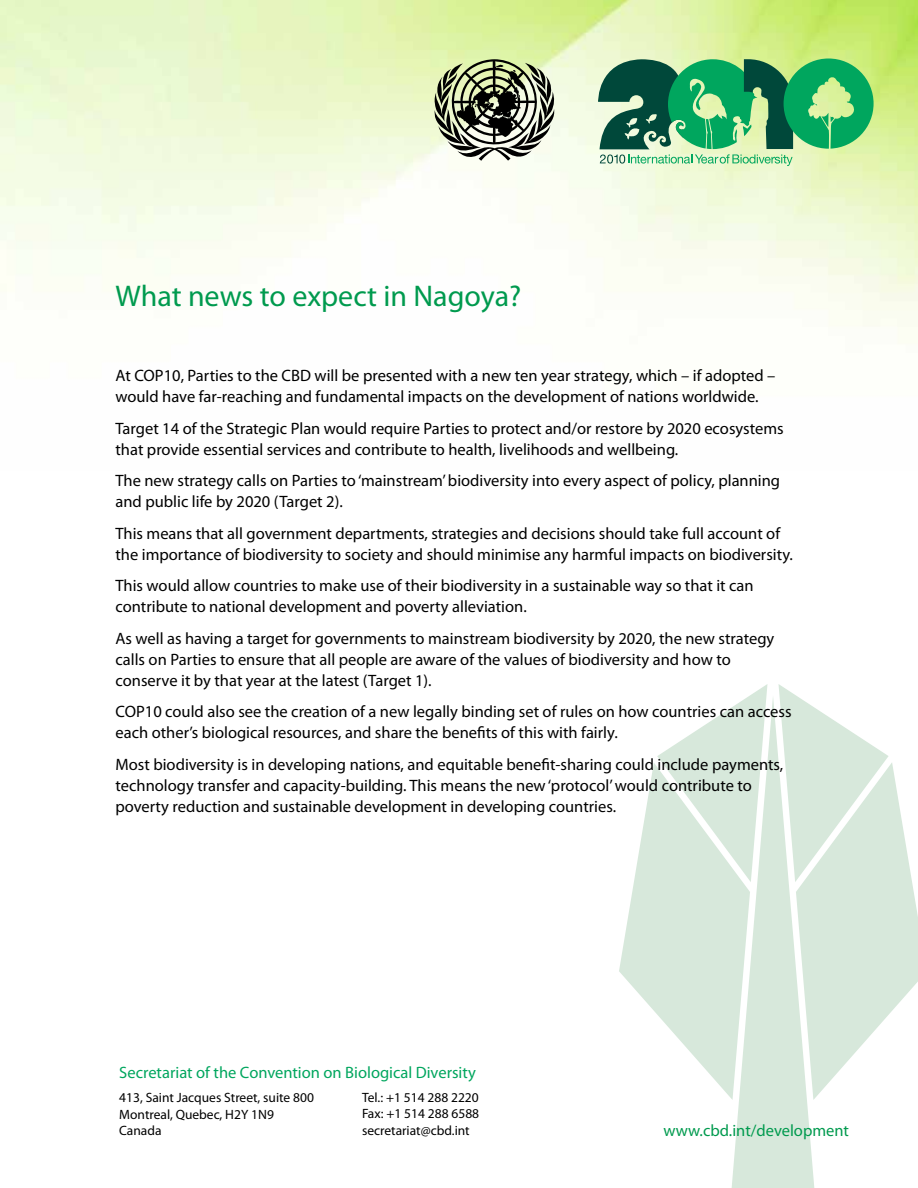
<style>
.page{position:relative;width:918px;height:1188px;background:#fff}
.page>*{position:absolute;margin:0;border:0;box-sizing:border-box;transform-origin:0 0}
.t1{font:30px "Myriad Pro";color:#009a4e}
.t2{font:16.5px/21px "Myriad Pro";color:#000}
.t3{font:16.5px "Myriad Pro";color:#00a65e}
.t4{font:16.5px "Myriad Pro";color:#009a4e}
.t5{font:13.5px/16.5px "Myriad Pro";color:#000}
</style>
<div class="page">
<svg style="left:619px;top:684px;width:299px;height:504px;fill:#d7e8db"></svg>
<img style="left:0;top:0;width:918px;height:344px">
<svg style="left:597px;top:59px;width:277px;height:107px;background:#5bae79"></svg>
<svg style="left:434px;top:59px;width:121px;height:102px;background:#8b917d"></svg>
<h1 class="t1" style="left:116px;top:278px;width:407px">What news to expect in Nagoya?</h1>
<p class="t2" style="left:116px;top:365px;width:662px">At COP10, Parties to the CBD will be presented with a new ten year strategy, which – if adopted – would have far-reaching and fundamental impacts on the development of nations worldwide.</p>
<p class="t2" style="left:116px;top:418px;width:670px">Target 14 of the Strategic Plan would require Parties to protect and/or restore by 2020 ecosystems that provide essential services and contribute to health, livelihoods and wellbeing.</p>
<p class="t2" style="left:116px;top:470px;width:666px">The new strategy calls on Parties to ‘mainstream’ biodiversity into every aspect of policy, planning and public life by 2020 (Target 2).</p>
<p class="t2" style="left:116px;top:523px;width:679px">This means that all government departments, strategies and decisions should take full account of the importance of biodiversity to society and should minimise any harmful impacts on biodiversity.</p>
<p class="t2" style="left:116px;top:575px;width:640px">This would allow countries to make use of their biodiversity in a sustainable way so that it can contribute to national development and poverty alleviation.</p>
<p class="t2" style="left:116px;top:628px;width:660px">As well as having a target for governments to mainstream biodiversity by 2020, the new strategy calls on Parties to ensure that all people are aware of the values of biodiversity and how to conserve it by that year at the latest (Target 1).</p>
<p class="t2" style="left:116px;top:701px;width:678px">COP10 could also see the creation of a new legally binding set of rules on how countries can access each other’s biological resources, and share the benefits of this with fairly.</p>
<p class="t2" style="left:116px;top:754px;width:669px">Most biodiversity is in developing nations, and equitable benefit-sharing could include payments, technology transfer and capacity-building. This means the new ‘protocol’ would contribute to poverty reduction and sustainable development in developing countries.</p>
<p class="t3" style="left:119px;top:1062px;width:358px">Secretariat of the Convention on Biological Diversity</p>
<p class="t5" style="left:119px;top:1089px;width:196px">413, Saint Jacques Street, suite 800<br>Montreal, Quebec, H2Y 1N9<br>Canada</p>
<p class="t5" style="left:362px;top:1089px;width:119px;text-align:justify">Tel.: +1 514 288 2220<br>Fax: +1 514 288 6588 secretariat@cbd.int</p>
<p class="t4" style="left:663px;top:1120px;width:187px">www.cbd.int/development</p>
</div>
